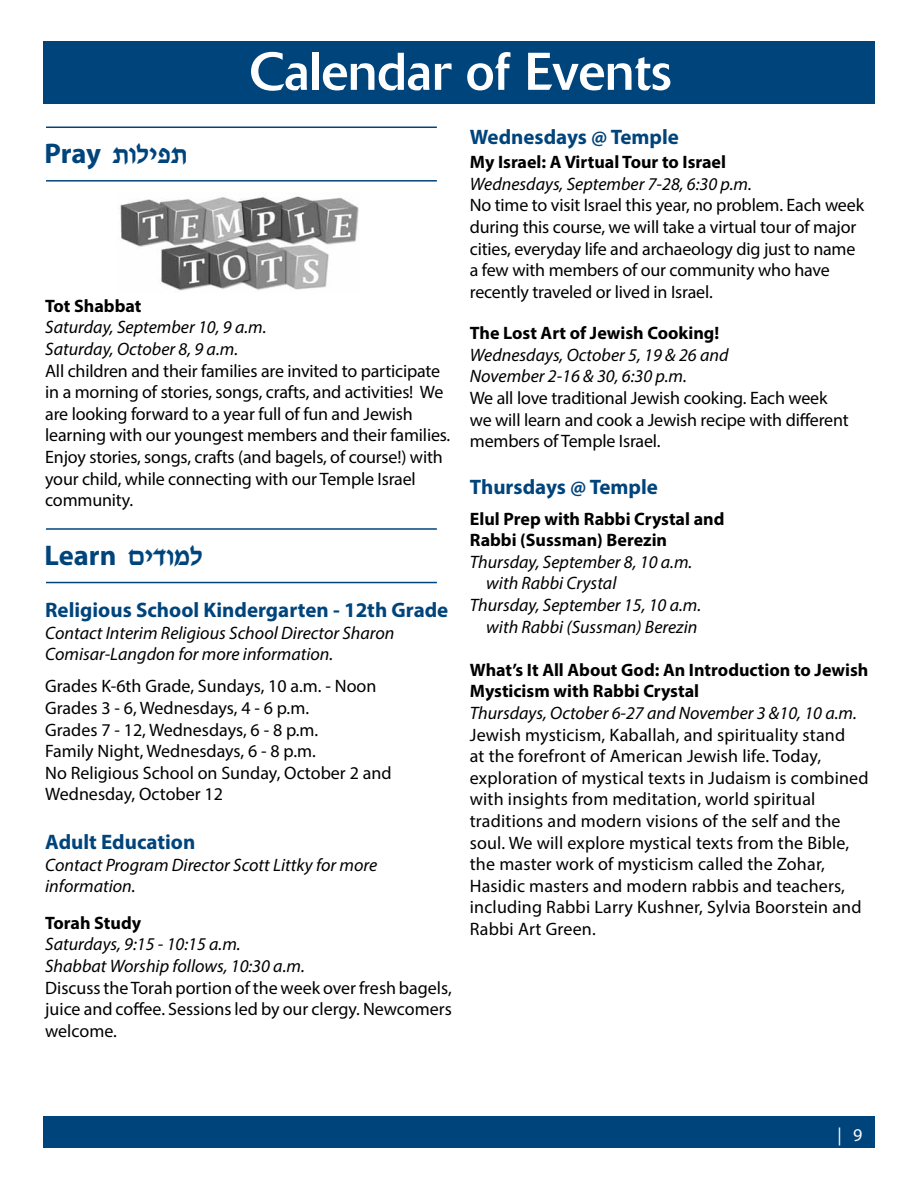
<style>
.page{position:relative;width:918px;height:1188px;background:#fff}
.page>*{position:absolute;margin:0;border:0;box-sizing:border-box;transform-origin:0 0}
.t1{font:52.5px "Delta";color:#fff}
.t2{font:700 28.5px "Davka David";color:#00447c}
.t3{font:700 21px "Myriad Pro";color:#00447c}
.t4{font:18px/21.6px "Myriad Pro";letter-spacing:-.01em;color:#000}
.t5{font:italic 18px/21.6px "Myriad Pro";color:#000}
.t6{font:18px/21.6px "Myriad Pro";letter-spacing:.01em;color:#000}
.t7{font:700 18px/21.6px "Myriad Pro";color:#000}
.t8{font:18px "Myriad Pro";color:#fff}
.s1{font-family:"Myriad Pro"}
</style>
<div class="page">
<div style="left:43px;top:41px;width:832px;height:63px;background:#00447c"></div>
<div style="left:43px;top:1116px;width:832px;height:31px;background:#00447c"></div>
<hr style="left:46px;top:180px;width:391px;height:2px;background:#00447c">
<hr style="left:46px;top:127px;width:391px;height:1px;background:#00447c">
<hr style="left:46px;top:582px;width:391px;height:1px;background:#00447c">
<hr style="left:46px;top:528px;width:391px;height:2px;background:#00447c">
<img style="left:120px;top:196px;width:239px;height:95px">
<h1 class="t1" style="left:249px;top:41px;width:424px">Calendar of Events</h1>
<h2 class="t2" style="left:45px;top:140px;width:144px"><span class="s1">Pray</span> zelitz</h2>
<p class="t7" style="left:45px;top:294px;width:98px">Tot Shabbat</p>
<p class="t5" style="left:45px;top:316px;width:223px">Saturday, September 10, 9 a.m.<br>Saturday, October 8, 9 a.m.</p>
<p class="t4" style="left:45px;top:359px;width:407px">All children and their families are invited to participate in a morning of stories, songs, crafts, and activities! We are looking forward to a year full of fun and Jewish learning with our youngest members and their families.<br>Enjoy stories, songs, crafts (and bagels, of course!) with your child, while connecting with our Temple Israel community.</p>
<h2 class="t2" style="left:45px;top:542px;width:159px"><span class="s1">Learn</span> micenl</h2>
<p class="t3" style="left:45px;top:596px;width:405px">Religious School Kindergarten - 12th Grade</p>
<p class="t5" style="left:45px;top:622px;width:351px">Contact Interim Religious School Director Sharon<br>Comisar-Langdon for more information.</p>
<p class="t4" style="left:45px;top:675px;width:348px">Grades K-6th Grade, Sundays, 10 a.m. - Noon Grades 3 - 6, Wednesdays, 4 - 6 p.m.<br>Grades 7 - 12, Wednesdays, 6 - 8 p.m.<br>Family Night, Wednesdays, 6 - 8 p.m.<br>No Religious School on Sunday, October 2 and Wednesday, October 12</p>
<p class="t3" style="left:45px;top:828px;width:152px">Adult Education</p>
<p class="t5" style="left:45px;top:854px;width:334px">Contact Program Director Scott Littky for more information.</p>
<p class="t7" style="left:45px;top:911px;width:97px">Torah Study</p>
<p class="t5" style="left:45px;top:933px;width:261px">Saturdays, 9:15 - 10:15 a.m.<br>Shabbat Worship follows, 10:30 a.m.</p>
<p class="t4" style="left:45px;top:977px;width:408px;text-align:justify">Discuss the Torah portion of the week over fresh bagels, juice and coffee. Sessions led by our clergy. Newcomers welcome.</p>
<p class="t3" style="left:470px;top:123px;width:211px">Wednesdays @ Temple</p>
<p class="t7" style="left:470px;top:151px;width:258px">My Israel: A Virtual Tour to Israel</p>
<p class="t5" style="left:470px;top:173px;width:284px">Wednesdays, September 7-28, 6:30 p.m.</p>
<p class="t4" style="left:470px;top:194px;width:396px">No time to visit Israel this year, no problem. Each week during this course, we will take a virtual tour of major cities, everyday life and archaeology dig just to name a few with members of our community who have recently traveled or lived in Israel.</p>
<p class="t7" style="left:470px;top:322px;width:251px">The Lost Art of Jewish Cooking!</p>
<p class="t5" style="left:470px;top:344px;width:260px">Wednesdays, October 5, 19 &amp; 26 and<br>November 2-16 &amp; 30, 6:30 p.m.</p>
<p class="t4" style="left:470px;top:387px;width:380px">We all love traditional Jewish cooking. Each week we will learn and cook a Jewish recipe with different members of Temple Israel.</p>
<p class="t3" style="left:470px;top:473px;width:190px">Thursdays @ Temple</p>
<p class="t7" style="left:470px;top:507px;width:256px">Elul Prep with Rabbi Crystal and<br>Rabbi (Sussman) Berezin</p>
<p class="t5" style="left:470px;top:551px;width:224px">Thursday, September 8, 10 a.m.</p>
<p class="t5" style="left:486px;top:572px;width:132px">with Rabbi Crystal</p>
<p class="t5" style="left:470px;top:594px;width:233px">Thursday, September 15, 10 a.m.</p>
<p class="t5" style="left:486px;top:615px;width:213px">with Rabbi (Sussman) Berezin</p>
<p class="t7" style="left:470px;top:658px;width:400px">What’s It All About God: An Introduction to Jewish<br>Mysticism with Rabbi Crystal</p>
<p class="t5" style="left:470px;top:702px;width:389px">Thursdays, October 6-27 and November 3 &amp;10, 10 a.m.</p>
<p class="t6" style="left:470px;top:723px;width:400px">Jewish mysticism, Kaballah, and spirituality stand<br>at the forefront of American Jewish life. Today, exploration of mystical texts in Judaism is combined with insights from meditation, world spiritual traditions and modern visions of the self and the soul. We will explore mystical texts from the Bible, the master work of mysticism called the Zohar, Hasidic masters and modern rabbis and teachers, including Rabbi Larry Kushner, Sylvia Boorstein and Rabbi Art Green.</p>
<p class="t8" style="left:838px;top:1124px;width:26px">| 9</p>
</div>
